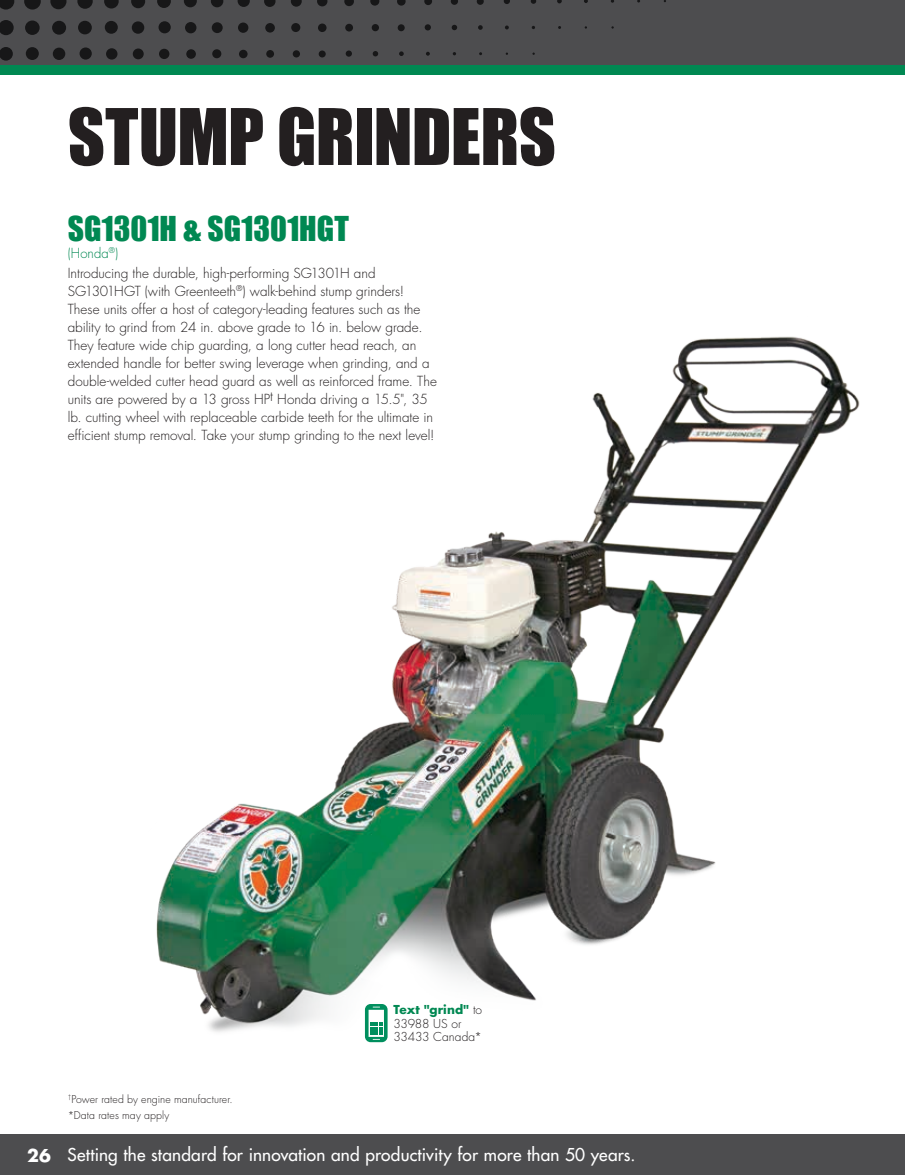
<style>
.page{position:relative;width:905px;height:1175px;background:#fff}
.page>*{position:absolute;margin:0;border:0;box-sizing:border-box;transform-origin:0 0}
.t1{font:72px "Impact";letter-spacing:-.01em;color:#231f20}
.t2{font:31.5px "Impact";color:#008852}
.t3{font:500 17.25px "Futura Std";letter-spacing:.01em;color:#fff}
.t4{font:300 13.5px/18px "Futura Std";letter-spacing:-.005em;color:#231f20}
.t5{font:300 12px/13.5px "Futura Std";letter-spacing:-.005em;color:#231f20}
.t6{font:300 10.5px/16px "Futura Std";letter-spacing:.01em;color:#231f20}
.s1{color:#008852}
.s2{font-weight:700;color:#008852}
.s3{font-weight:700}
</style>
<div class="page">
<div style="left:0;top:0;width:904px;height:66px;background:#4d4d4f"></div>
<svg style="left:426px;top:52px;width:4px;height:4px"></svg>
<svg style="left:399px;top:51px;width:5px;height:5px"></svg>
<svg style="left:373px;top:51px;width:5px;height:5px"></svg>
<div style="left:346px;top:50px;width:6px;height:7px;background:#171718;border-radius:50%"></div>
<div style="left:319px;top:51px;width:7px;height:6px;background:#171718;border-radius:50%"></div>
<div style="left:293px;top:50px;width:7px;height:7px;background:#171718;border-radius:50%"></div>
<div style="left:266px;top:50px;width:8px;height:8px;background:#171718;border-radius:50%"></div>
<div style="left:239px;top:50px;width:8px;height:8px;background:#171718;border-radius:50%"></div>
<div style="left:212px;top:49px;width:9px;height:9px;background:#171718;border-radius:50%"></div>
<svg style="left:186px;top:49px;width:10px;height:10px"></svg>
<div style="left:159px;top:49px;width:10px;height:10px;background:#171718;border-radius:50%"></div>
<div style="left:133px;top:48px;width:11px;height:11px;background:#171718;border-radius:50%"></div>
<div style="left:106px;top:48px;width:11px;height:12px;background:#171718;border-radius:50%"></div>
<svg style="left:80px;top:47px;width:12px;height:13px"></svg>
<div style="left:53px;top:48px;width:12px;height:12px;background:#171718;border-radius:50%"></div>
<svg style="left:26px;top:47px;width:13px;height:13px"></svg>
<svg style="left:0;top:47px;width:13px;height:14px"></svg>
<svg style="left:505px;top:26px;width:4px;height:3px"></svg>
<svg style="left:478px;top:25px;width:4px;height:5px"></svg>
<svg style="left:451px;top:25px;width:6px;height:5px"></svg>
<div style="left:424px;top:24px;width:7px;height:6px;background:#171718;border-radius:50%"></div>
<div style="left:397px;top:24px;width:7px;height:7px;background:#171718;border-radius:50%"></div>
<div style="left:372px;top:24px;width:7px;height:7px;background:#171718;border-radius:50%"></div>
<div style="left:345px;top:24px;width:8px;height:8px;background:#171718;border-radius:50%"></div>
<div style="left:318px;top:24px;width:8px;height:8px;background:#171718;border-radius:50%"></div>
<div style="left:291px;top:23px;width:9px;height:9px;background:#171718;border-radius:50%"></div>
<svg style="left:265px;top:23px;width:10px;height:10px"></svg>
<div style="left:238px;top:23px;width:10px;height:10px;background:#171718;border-radius:50%"></div>
<div style="left:212px;top:22px;width:11px;height:11px;background:#171718;border-radius:50%"></div>
<div style="left:185px;top:22px;width:11px;height:11px;background:#171718;border-radius:50%"></div>
<svg style="left:158px;top:21px;width:13px;height:12px"></svg>
<svg style="left:132px;top:21px;width:12px;height:13px"></svg>
<div style="left:105px;top:21px;width:13px;height:13px;background:#171718;border-radius:50%"></div>
<div style="left:78px;top:21px;width:14px;height:13px;background:#171718;border-radius:50%"></div>
<div style="left:52px;top:21px;width:14px;height:14px;background:#171718;border-radius:50%"></div>
<div style="left:25px;top:21px;width:15px;height:14px;background:#171718;border-radius:50%"></div>
<svg style="left:0;top:20px;width:14px;height:15px"></svg>
<svg style="left:584px;top:0;width:4px;height:3px"></svg>
<svg style="left:557px;top:0;width:4px;height:3px"></svg>
<svg style="left:530px;top:0;width:6px;height:4px"></svg>
<svg style="left:503px;top:0;width:7px;height:4px"></svg>
<svg style="left:476px;top:0;width:8px;height:5px"></svg>
<svg style="left:451px;top:0;width:7px;height:5px"></svg>
<svg style="left:424px;top:0;width:8px;height:5px"></svg>
<svg style="left:397px;top:0;width:8px;height:6px"></svg>
<svg style="left:370px;top:0;width:9px;height:6px"></svg>
<svg style="left:344px;top:0;width:10px;height:6px"></svg>
<svg style="left:317px;top:0;width:10px;height:6px"></svg>
<svg style="left:291px;top:0;width:11px;height:7px"></svg>
<svg style="left:264px;top:0;width:11px;height:7px"></svg>
<svg style="left:237px;top:0;width:13px;height:7px"></svg>
<svg style="left:211px;top:0;width:12px;height:7px"></svg>
<svg style="left:184px;top:0;width:13px;height:7px"></svg>
<svg style="left:157px;top:0;width:14px;height:8px"></svg>
<svg style="left:131px;top:0;width:14px;height:8px"></svg>
<svg style="left:104px;top:0;width:15px;height:9px"></svg>
<svg style="left:77px;top:0;width:16px;height:9px"></svg>
<svg style="left:50px;top:0;width:16px;height:9px"></svg>
<svg style="left:24px;top:0;width:17px;height:10px"></svg>
<svg style="left:0;top:0;width:14px;height:10px"></svg>
<div style="left:0;top:66px;width:904px;height:9px;background:#008852"></div>
<div style="left:0;top:1134px;width:904px;height:40px;background:#4d4d4f"></div>
<img style="left:156px;top:336px;width:704px;height:707px">
<svg style="left:365px;top:1004px;width:22px;height:38px"></svg>
<h1 class="t1" style="left:68px;top:81px;width:489px">STUMP GRINDERS</h1>
<h2 class="t2" style="left:68px;top:204px;width:282px">SG1301H &amp; SG1301HGT</h2>
<p class="t4" style="left:68px;top:243px;width:309px;line-height:20.1px"><span class="s1">(Honda</span><sup>®</sup><span class="s1">)<br></span>Introducing the durable, high-performing SG1301H and</p>
<p class="t4" style="left:68px;top:282px;width:371px">SG1301HGT (with Greenteeth<sup>®</sup>) walk-behind stump grinders!<br>These units offer a host of category-leading features such as the ability to grind from 24 in. above grade to 16 in. below grade.<br>They feature wide chip guarding, a long cutter head reach, an extended handle for better swing leverage when grinding, and a double-welded cutter head guard as well as reinforced frame. The units are powered by a 13 gross HPt Honda driving a 15.5", 35 lb. cutting wheel with replaceable carbide teeth for the ultimate in efficient stump removal. Take your stump grinding to the next level!</p>
<p class="t6" style="left:68px;top:1091px;width:167px"><sup>†</sup>Power rated by engine manufacturer. *Data rates may apply</p>
<p class="t5" style="left:393px;top:1003px;width:90px"><span class="s2">Text "grind"</span> to<br>33988 US or<br>33433 Canada*</p>
<p class="t3" style="left:27px;top:1144px;width:610px"><span class="s3">26</span> Setting the standard for innovation and productivity for more than 50 years.</p>
</div>
